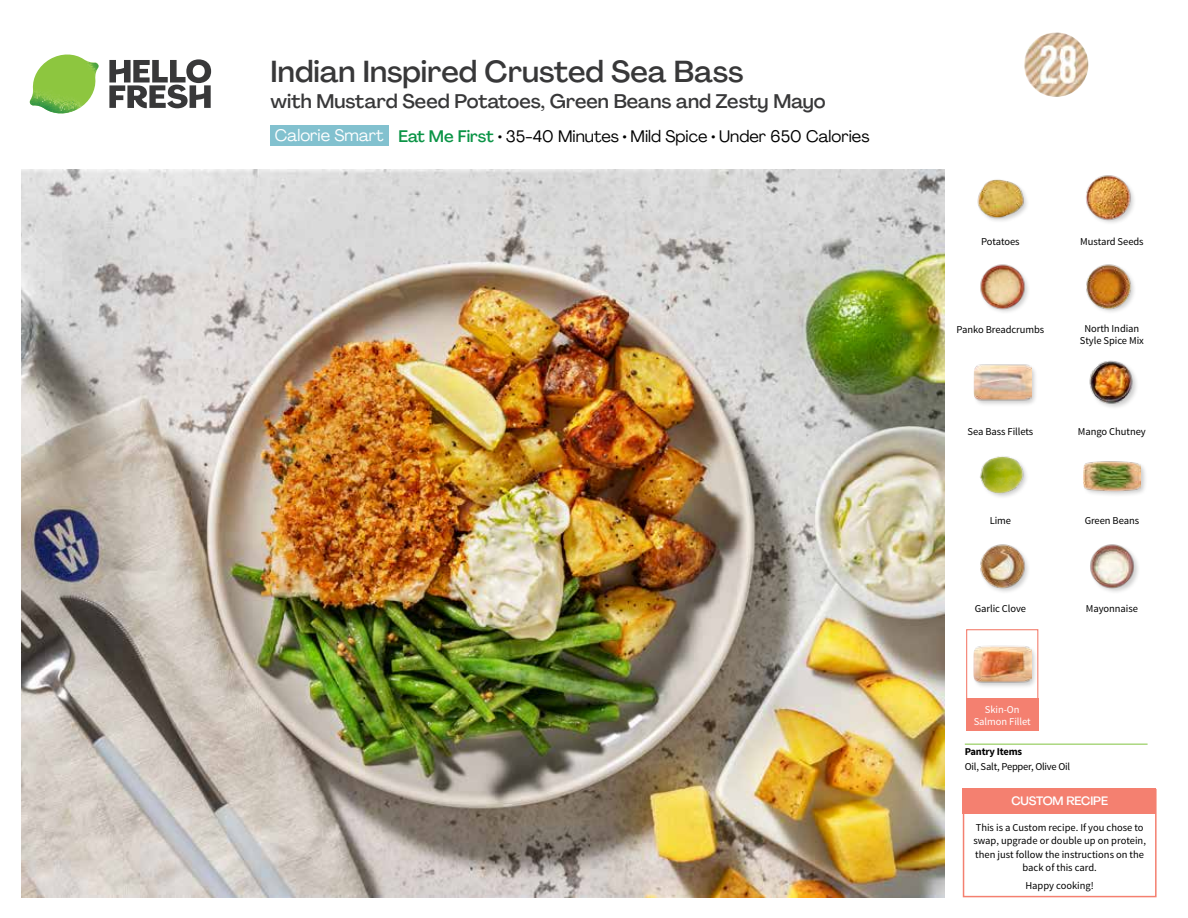
<style>
.page{position:relative;width:1188px;height:918px;background:#fff}
.page>*{position:absolute;margin:0;border:0;box-sizing:border-box;transform-origin:0 0}
.t1{font:500 30px "Agrandir";color:#383839}
.t2{font:500 19.5px "Agrandir";color:#383839}
.t3{font:16.5px "Agrandir";color:#000}
.t4{font:500 12px "Agrandir";letter-spacing:-.01em;color:#fff}
.t5{font:10.5px/13.5px "Source Sans Pro";letter-spacing:-.005em;color:#000;text-align:center}
.t6{font:10.5px/12px "Source Sans Pro";letter-spacing:-.005em;color:#fff;text-align:center}
.t7{font:700 10.5px "Source Sans Pro";letter-spacing:-.02em;color:#000}
.s1{color:#fff}
.s2{font-weight:500;color:#0b9446}
</style>
<div class="page">
<svg style="left:109px;top:59px;width:102px;height:49px"></svg>
<img style="left:30px;top:55px;width:69px;height:59px">
<img style="left:21px;top:170px;width:924px;height:728px">
<div style="left:271px;top:126px;width:118px;height:20px;background:#82c1cf"></div>
<div style="left:966px;top:629px;width:72px;height:72px;border:1px solid #f48070"></div>
<div style="left:966px;top:698px;width:72px;height:33px;background:#f48070"></div>
<div style="left:1082px;top:460px;width:66px;height:38px;background:#000;opacity:.2"></div>
<img style="left:1083px;top:460px;width:58px;height:38px">
<div style="left:973px;top:645px;width:65px;height:45px;background:#000;opacity:.2"></div>
<img style="left:974px;top:645px;width:57px;height:45px">
<img style="left:980px;top:544px;width:48px;height:48px">
<img style="left:1089px;top:360px;width:48px;height:48px">
<img style="left:1090px;top:544px;width:48px;height:48px">
<img style="left:980px;top:456px;width:47px;height:41px">
<div style="left:973px;top:363px;width:65px;height:44px;background:#000;opacity:.2"></div>
<img style="left:974px;top:363px;width:57px;height:44px">
<img style="left:977px;top:179px;width:50px;height:42px">
<img style="left:1086px;top:175px;width:48px;height:48px">
<img style="left:980px;top:264px;width:48px;height:48px">
<img style="left:1086px;top:264px;width:48px;height:48px">
<div style="left:963px;top:789px;width:194px;height:108px;border:2px solid #f48070"></div>
<div style="left:963px;top:789px;width:193px;height:25px;background:#f48070"></div>
<hr style="left:965px;top:744px;width:183px;height:1px;background:#82c341">
<svg style="left:1024px;top:32px;width:65px;height:65px"></svg>
<h1 class="t1" style="left:271px;top:53px;width:475px">Indian Inspired Crusted Sea Bass</h1>
<h2 class="t2" style="left:271px;top:89px;width:556px">with Mustard Seed Potatoes, Green Beans and Zesty Mayo</h2>
<h3 class="t3" style="left:275px;top:126px;width:596px"><span class="s1">Calorie Smart</span> <span class="s2">Eat Me First</span> • 35-40 Minutes • Mild Spice • Under 650 Calories</h3>
<p class="t5" style="left:981px;top:234px;width:40px">Potatoes</p>
<p class="t5" style="left:957px;top:323px;width:89px">Panko Breadcrumbs</p>
<p class="t5" style="left:1080px;top:234px;width:65px">Mustard Seeds</p>
<p class="t5" style="left:1080px;top:323px;width:66px;line-height:12px">North Indian<br>Style Spice Mix</p>
<p class="t5" style="left:967px;top:425px;width:67px">Sea Bass Fillets</p>
<p class="t5" style="left:1078px;top:425px;width:69px">Mango Chutney</p>
<p class="t5" style="left:990px;top:514px;width:23px">Lime</p>
<p class="t5" style="left:1085px;top:514px;width:56px">Green Beans</p>
<p class="t5" style="left:975px;top:602px;width:53px">Garlic Clove</p>
<p class="t5" style="left:1086px;top:602px;width:54px">Mayonnaise</p>
<p class="t6" style="left:974px;top:704px;width:58px">Skin-On<br>Salmon Fillet</p>
<p class="t7" style="left:965px;top:745px;width:59px">Pantry Items</p>
<p class="t5" style="left:965px;top:759px;width:107px">Oil, Salt, Pepper, Olive Oil</p>
<p class="t4" style="left:1011px;top:794px;width:98px">CUSTOM RECIPE</p>
<p class="t5" style="left:973px;top:821px;width:174px">This is a Custom recipe. If you chose to swap, upgrade or double up on protein, then just follow the instructions on the back of this card.</p>
<p class="t5" style="left:1025px;top:879px;width:70px">Happy cooking!</p>
</div>
